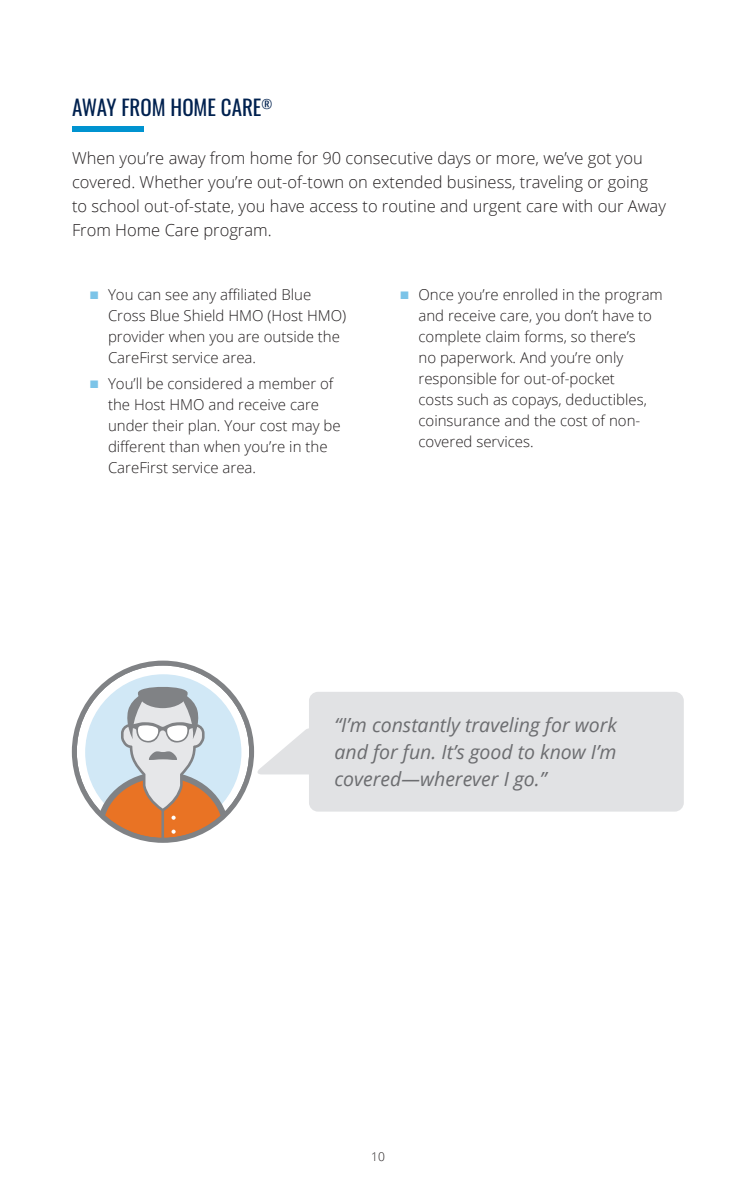
<style>
.page{position:relative;width:756px;height:1188px;background:#fff}
.page>*{position:absolute;margin:0;border:0;box-sizing:border-box;transform-origin:0 0}
.OE-Page_Intro{font:21px "Oswald";color:#00214f}
.New_questions{font:italic 19.5px/27px "Open Sans";color:#6c6d70;text-align:justify}
.OE-Larger_Body{font:300 16.5px/24px "Open Sans";color:#231f20}
.t1{font:300 15px/21px "Open Sans";color:#231f20}
.OE-BodyText{font:300 12px "Open Sans";color:#231f20}
.s1{color:#7cc4e8}
</style>
<div class="page">
<div style="left:72px;top:126px;width:72px;height:6px;background:#0093d0"></div>
<div style="left:309px;top:692px;width:375px;height:120px;background:#e1e2e4;border-radius:9px"></div>
<svg style="left:74px;top:663px;width:248px;height:177px"></svg>
<p class="OE-Page_Intro" style="left:72px;top:89px;width:202px">AWAY FROM HOME CARE<sup>®</sup></p>
<p class="OE-Larger_Body" style="left:72px;top:146px;width:595px">When you’re away from home for 90 consecutive days or more, we’ve got you covered. Whether you’re out-of-town on extended business, traveling or going to school out-of-state, you have access to routine and urgent care with our Away From Home Care program.</p>
<p class="t1" style="left:108px;top:284px;width:240px;text-indent:-18px"><span class="s1">■</span> You can see any affiliated Blue<br>Cross Blue Shield HMO (Host HMO) provider when you are outside the<br>CareFirst service area.</p>
<p class="t1" style="left:108px;top:373px;width:234px;text-indent:-18px"><span class="s1">■</span> You’ll be considered a member of the Host HMO and receive care under their plan. Your cost may be different than when you’re in the<br>CareFirst service area.</p>
<p class="t1" style="left:418px;top:284px;width:246px;text-indent:-18px"><span class="s1">■</span> Once you’re enrolled in the program and receive care, you don’t have to complete claim forms, so there’s<br>no paperwork. And you’re only responsible for out-of-pocket<br>costs such as copays, deductibles, coinsurance and the cost of non&shy;covered services.</p>
<p class="New_questions" style="left:334px;top:711px;width:284px">“I’m constantly traveling for work and for fun. It’s good to know I’m covered—wherever I go.”</p>
<p class="OE-BodyText" style="left:371px;top:1149px;width:15px">10</p>
</div>
